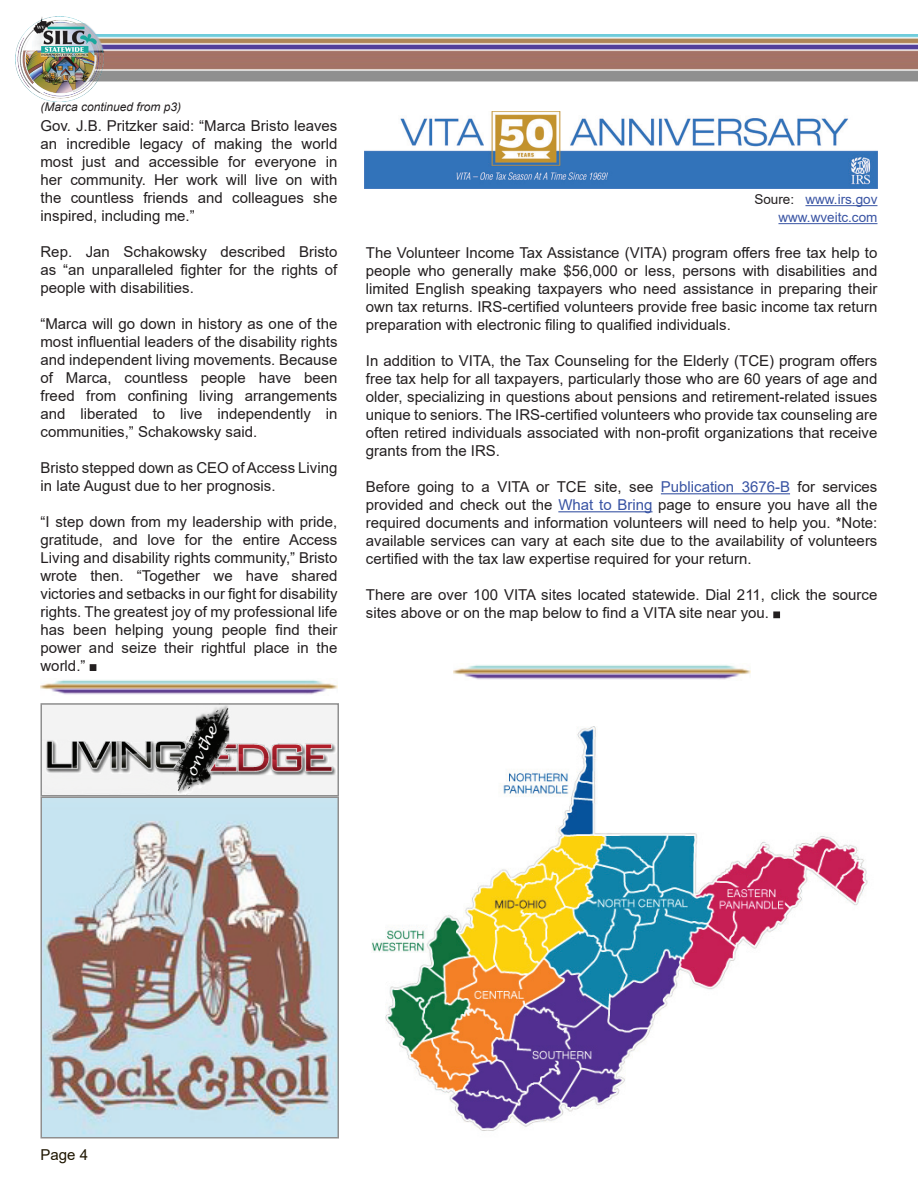
<style>
.page{position:relative;width:918px;height:1188px;background:#fff}
.page>*{position:absolute;margin:0;border:0;box-sizing:border-box;transform-origin:0 0}
.t1{font:15px/18px "Arial";color:#231f20;text-align:justify}
.t2{font:15px "Arial";color:#1e1500}
.t3{font:italic 15px "Lucida Handwriting";color:#fff}
.t4{font:13.5px/18px "Arial";color:#3853a3;text-align:right}
.t5{font:italic 12px "Arial";color:#231f20}
.s1{color:#231f20}
.s2{color:#3853a3}
</style>
<div class="page">
<img style="left:104px;top:35px;width:814px;height:47px">
<img style="left:16px;top:17px;width:88px;height:85px">
<img style="left:40px;top:680px;width:298px;height:15px">
<img style="left:454px;top:665px;width:297px;height:15px">
<img style="left:372px;top:726px;width:496px;height:405px">
<img style="left:364px;top:112px;width:514px;height:77px">
<hr style="left:805px;top:205px;width:72px;height:1px;background:#3853a3">
<hr style="left:778px;top:223px;width:99px;height:1px;background:#3853a3">
<hr style="left:661px;top:493px;width:129px;height:1px;background:#3853a3">
<hr style="left:558px;top:511px;width:95px;height:1px;background:#3853a3">
<div style="left:773px;top:611px;width:7px;height:7px;border:2px solid #231f20"></div>
<div style="left:90px;top:664px;width:6px;height:7px;border:2px solid #231f20"></div>
<img style="left:43px;top:706px;width:293px;height:429px">
<div style="left:40px;top:796px;width:299px;height:342px;border:2px solid #8f8f8f"></div>
<div style="left:40px;top:703px;width:299px;height:93px;border:2px solid #8f8f8f"></div>
<p class="t5" style="left:40px;top:99px;width:142px">(Marca continued from p3)</p>
<p class="t1" style="left:40px;top:117px;width:298px">Gov. J.B. Pritzker said: “Marca Bristo leaves an incredible legacy of making the world most just and accessible for everyone in her community. Her work will live on with the countless friends and colleagues she inspired, including me.”</p>
<p class="t1" style="left:40px;top:243px;width:298px">Rep. Jan Schakowsky described Bristo as “an unparalleled fighter for the rights of people with disabilities.</p>
<p class="t1" style="left:40px;top:315px;width:299px">“Marca will go down in history as one of the most influential leaders of the disability rights and independent living movements. Because of Marca, countless people have been freed from confining living arrangements and liberated to live independently in communities,” Schakowsky said.</p>
<p class="t1" style="left:40px;top:459px;width:298px">Bristo stepped down as CEO of Access Living in late August due to her prognosis.</p>
<p class="t1" style="left:40px;top:513px;width:298px">“I step down from my leadership with pride, gratitude, and love for the entire Access Living and disability rights community,” Bristo wrote then. “Together we have shared victories and setbacks in our fight for disability rights. The greatest joy of my professional life has been helping young people find their power and seize their rightful place in the world.”</p>
<p class="t3" style="left:182px;top:772px;width:55px;rotate:-65deg">on the</p>
<p class="t4" style="left:754px;top:190px;width:125px"><span class="s1">Soure:</span> www.irs.gov www.wveitc.com</p>
<p class="t1" style="left:366px;top:244px;width:513px">The Volunteer Income Tax Assistance (VITA) program offers free tax help to people who generally make $56,000 or less, persons with disabilities and limited English speaking taxpayers who need assistance in preparing their own tax returns. IRS-certified volunteers provide free basic income tax return preparation with electronic filing to qualified individuals.</p>
<p class="t1" style="left:366px;top:352px;width:513px">In addition to VITA, the Tax Counseling for the Elderly (TCE) program offers free tax help for all taxpayers, particularly those who are 60 years of age and older, specializing in questions about pensions and retirement-related issues unique to seniors. The IRS-certified volunteers who provide tax counseling are often retired individuals associated with non-profit organizations that receive grants from the IRS.</p>
<p class="t1" style="left:366px;top:478px;width:513px">Before going to a VITA or TCE site, see <span class="s2">Publication 3676-B</span> for services provided and check out the <span class="s2">What to Bring</span> page to ensure you have all the required documents and information volunteers will need to help you. *Note: available services can vary at each site due to the availability of volunteers certified with the tax law expertise required for your return.</p>
<p class="t1" style="left:366px;top:586px;width:513px">There are over 100 VITA sites located statewide. Dial 211, click the source sites above or on the map below to find a VITA site near you.</p>
<p class="t2" style="left:40px;top:1144px;width:49px">Page 4</p>
</div>
